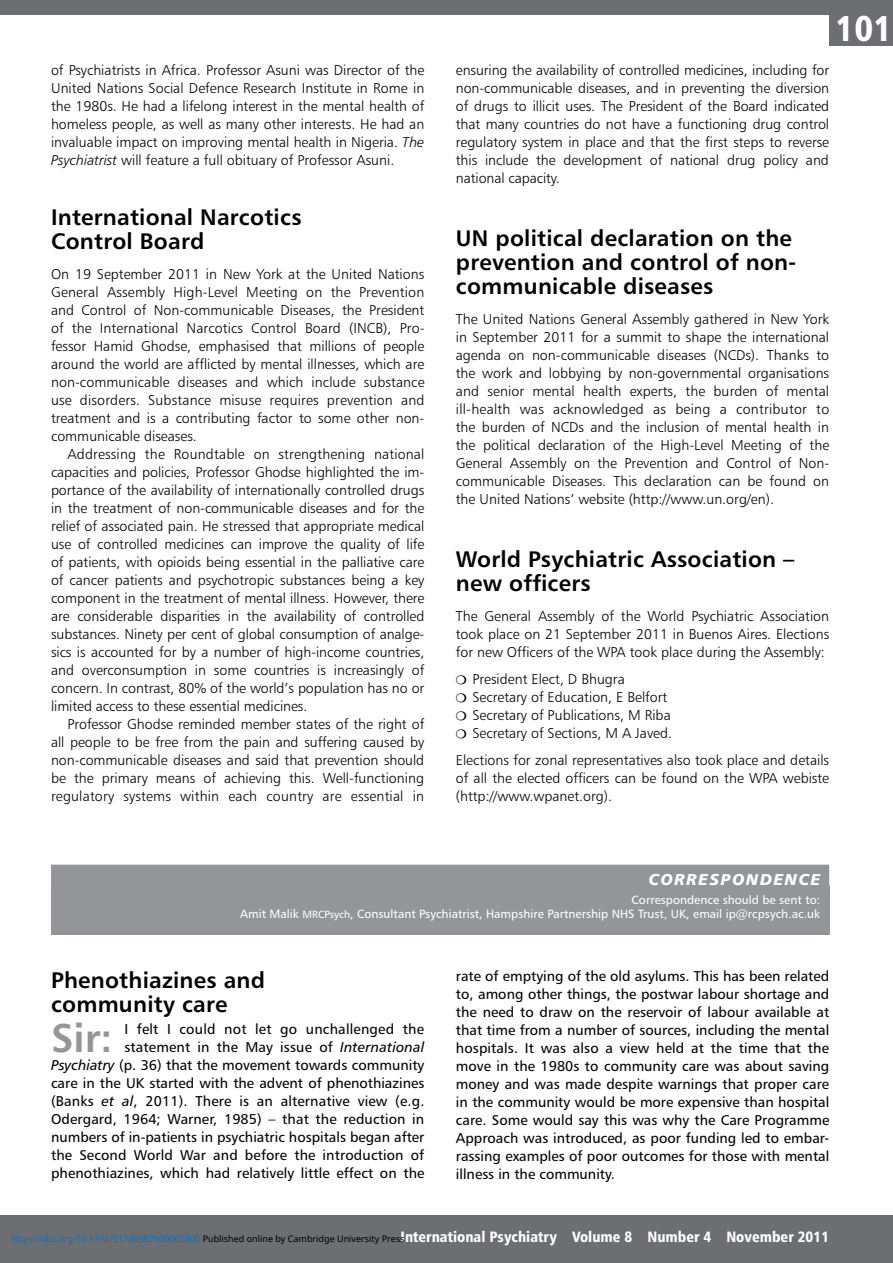
<style>
.page{position:relative;width:893px;height:1263px;background:#fff}
.page>*{position:absolute;margin:0;border:0;box-sizing:border-box;transform-origin:0 0}
.t1{font:40.2px "Humanist 777 BT Bold B";color:#939598}
.t2{font:36px "Humanist 777 BT Black Condensed B";color:#fff}
.t3{font:22.5px/24px "Humanist 777 BT Bold B";letter-spacing:.01em;color:#000}
.t4{font:15.75px "Humanist 777 BT Black Italic B";letter-spacing:.1em;color:#fff}
.t5{font:15px "Humanist 777 BT Black Condensed B";color:#fff}
.t6{font:14.25px/18px "Humanist 777 BT Light B";color:#000;text-align:justify}
.t7{font:14.25px/18px "Humanist 777 BT Roman B";letter-spacing:.005em;color:#000;text-align:right}
.t8{font:12px/13.5px "Humanist 777 BT Roman B";color:#fff;text-align:right}
.t9{font:9px "Noto Sans";color:#0172cf}
.s1{font-family:"Humanist 777 BT Light Italic B"}
.s2{font-size:10.5px}
.s3{font-family:"Humanist 777 BT Italic B"}
.s4{color:#000}
</style>
<div class="page">
<div style="left:0;top:1215px;width:893px;height:48px;background:#6d6e71"></div>
<div style="left:829px;top:0;width:64px;height:46px;background:#6d6e71"></div>
<div style="left:0;top:0;width:893px;height:15px;background:#6d6e71"></div>
<div style="left:51px;top:885px;width:778px;height:49px;background:#939598"></div>
<div style="left:51px;top:865px;width:778px;height:30px;background:#939598"></div>
<p class="t6" style="left:51px;top:60px;width:375px">of Psychiatrists in Africa. Professor Asuni was Director of the United Nations Social Defence Research Institute in Rome in the 1980s. He had a lifelong interest in the mental health of homeless people, as well as many other interests. He had an invaluable impact on improving mental health in Nigeria. <span class="s1">The Psychiatrist</span> will feature a full obituary of Professor Asuni.</p>
<h3 class="t3" style="left:51px;top:204px;width:252px">International Narcotics<br>Control Board</h3>
<p class="t6" style="left:51px;top:264px;width:375px">On 19 September 2011 in New York at the United Nations General Assembly High-Level Meeting on the Prevention and Control of Non-communicable Diseases, the President of the International Narcotics Control Board (INCB), Pro&shy;fessor Hamid Ghodse, emphasised that millions of people around the world are afflicted by mental illnesses, which are non-communicable diseases and which include substance use disorders. Substance misuse requires prevention and treatment and is a contributing factor to some other non&shy;communicable diseases.</p>
<p class="t6" style="left:51px;top:444px;width:375px;text-indent:17px">Addressing the Roundtable on strengthening national capacities and policies, Professor Ghodse highlighted the im&shy;portance of the availability of internationally controlled drugs in the treatment of non-communicable diseases and for the relief of associated pain. He stressed that appropriate medical use of controlled medicines can improve the quality of life of patients, with opioids being essential in the palliative care of cancer patients and psychotropic substances being a key component in the treatment of mental illness. However, there are considerable disparities in the availability of controlled substances. Ninety per cent of global consumption of analge&shy;sics is accounted for by a number of high-income countries, and overconsumption in some countries is increasingly of concern. In contrast, 80% of the world’s population has no or limited access to these essential medicines.</p>
<p class="t6" style="left:51px;top:714px;width:375px;text-indent:17px">Professor Ghodse reminded member states of the right of all people to be free from the pain and suffering caused by non-communicable diseases and said that prevention should be the primary means of achieving this. Well-functioning regulatory systems within each country are essential in</p>
<h2 class="t2" style="left:836px;top:6px;width:58px">101</h2>
<p class="t6" style="left:456px;top:60px;width:375px">ensuring the availability of controlled medicines, including for non-communicable diseases, and in preventing the diversion of drugs to illicit uses. The President of the Board indicated that many countries do not have a functioning drug control regulatory system in place and that the first steps to reverse this include the development of national drug policy and national capacity.</p>
<h3 class="t3" style="left:456px;top:225px;width:342px">UN political declaration on the prevention and control of non&shy;communicable diseases</h3>
<p class="t6" style="left:456px;top:309px;width:375px">The United Nations General Assembly gathered in New York in September 2011 for a summit to shape the international agenda on non-communicable diseases (NCDs). Thanks to the work and lobbying by non-governmental organisations and senior mental health experts, the burden of mental ill-health was acknowledged as being a contributor to the burden of NCDs and the inclusion of mental health in the political declaration of the High-Level Meeting of the General Assembly on the Prevention and Control of Non&shy;communicable Diseases. This declaration can be found on the United Nations’ website (http://www.un.org/en).</p>
<h3 class="t3" style="left:456px;top:546px;width:340px">World Psychiatric Association – new officers</h3>
<p class="t6" style="left:456px;top:606px;width:375px">The General Assembly of the World Psychiatric Association took place on 21 September 2011 in Buenos Aires. Elections for new Officers of the WPA took place during the Assembly:</p>
<p class="t6" style="left:472px;top:669px;width:201px;text-align:left">President Elect, D Bhugra<br>Secretary of Education, E Belfort<br>Secretary of Publications, M Riba<br>Secretary of Sections, M A Javed.</p>
<p class="t6" style="left:456px;top:750px;width:375px">Elections for zonal representatives also took place and details of all the elected officers can be found on the WPA webiste (http://www.wpanet.org).</p>
<p class="t4" style="left:649px;top:869px;width:173px">CORRESPONDENCE</p>
<p class="t8" style="left:240px;top:893px;width:581px">Correspondence should be sent to:<br>Amit Malik <span class="s2">MRCPsych</span>, Consultant Psychiatrist, Hampshire Partnership NHS Trust, UK, email ip@rcpsych.ac.uk</p>
<h3 class="t3" style="left:51px;top:967px;width:216px">Phenothiazines and community care</h3>
<h1 class="t1" style="left:51px;top:1013px;width:63px">Sir:</h1>
<p class="t7" style="left:51px;top:1020px;width:375px">I felt I could not let go unchallenged the<br>statement in the May issue of <span class="s3">International<br>Psychiatry</span> (p. 36) that the movement towards community care in the UK started with the advent of phenothiazines (Banks <span class="s3">et al</span>, 2011). There is an alternative view (e.g.<br>Odergard, 1964; Warner, 1985) – that the reduction in numbers of in-patients in psychiatric hospitals began after the Second World War and before the introduction of phenothiazines, which had relatively little effect on the</p>
<p class="t7" style="left:456px;top:967px;width:375px;text-align:justify">rate of emptying of the old asylums. This has been related to, among other things, the postwar labour shortage and the need to draw on the reservoir of labour available at that time from a number of sources, including the mental hospitals. It was also a view held at the time that the move in the 1980s to community care was about saving money and was made despite warnings that proper care in the community would be more expensive than hospital care. Some would say this was why the Care Programme Approach was introduced, as poor funding led to embar&shy;rassing examples of poor outcomes for those with mental illness in the community.</p>
<p class="t5" style="left:401px;top:1227px;width:430px">International Psychiatry Volume 8 Number 4 November 2011</p>
<p class="t9" style="left:12px;top:1232px;width:394px">https://doi.org/10.1192/S1749367600002800 <span class="s4">Published online by Cambridge University Press</span></p>
</div>
